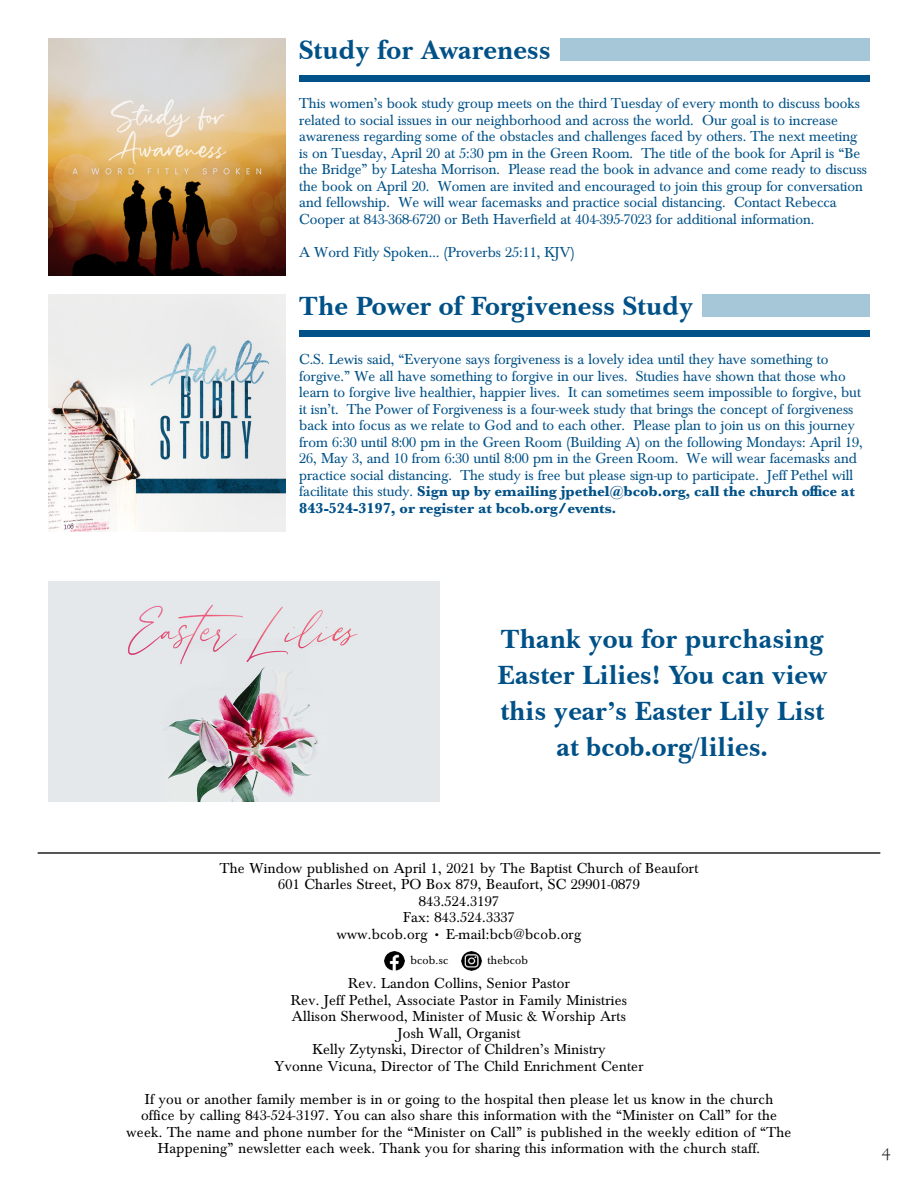
<style>
.page{position:relative;width:918px;height:1188px;background:#fff}
.page>*{position:absolute;margin:0;border:0;box-sizing:border-box;transform-origin:0 0}
.Headline{font:700 27px "Baskerville BT";color:#005187}
.t1{font:18px "ATC Agate";color:#231f20}
.t2{font:15px/16.5px "Baskerville";color:#005187}
.t3{font:15px/16.5px "Baskerville";letter-spacing:.02em;color:#000;text-align:center}
.t4{font:12px "Baskerville";letter-spacing:.02em;color:#000}
.s1{font-weight:700}
</style>
<div class="page">
<img style="left:385px;top:951px;width:19px;height:19px">
<img style="left:462px;top:951px;width:19px;height:19px">
<hr style="left:38px;top:852px;width:842px;height:2px;background:#231f20">
<div style="left:299px;top:75px;width:570px;height:6px;background:#005288"></div>
<img style="left:49px;top:39px;width:236px;height:236px">
<div style="left:299px;top:331px;width:570px;height:6px;background:#005288"></div>
<img style="left:49px;top:294px;width:236px;height:237px">
<div style="left:702px;top:294px;width:167px;height:23px;background:#a5c7d8"></div>
<div style="left:560px;top:39px;width:309px;height:22px;background:#a5c7d8"></div>
<img style="left:49px;top:582px;width:391px;height:220px">
<p class="Headline" style="left:299px;top:33px;width:253px">Study for Awareness</p>
<p class="t2" style="left:299px;top:96px;width:569px">This women’s book study group meets on the third Tuesday of every month to discuss books related to social issues in our neighborhood and across the world. Our goal is to increase awareness regarding some of the obstacles and challenges faced by others. The next meeting is on Tuesday, April 20 at 5:30 pm in the Green Room. The title of the book for April is “Be the Bridge” by Latesha Morrison. Please read the book in advance and come ready to discuss the book on April 20. Women are invited and encouraged to join this group for conversation and fellowship. We will wear facemasks and practice social distancing. Contact Rebecca Cooper at 843-368-6720 or Beth Haverfield at 404-395-7023 for additional information.</p>
<p class="t2" style="left:299px;top:244px;width:277px">A Word Fitly Spoken… (Proverbs 25:11, KJV)</p>
<p class="Headline" style="left:299px;top:289px;width:396px">The Power of Forgiveness Study</p>
<p class="t2" style="left:299px;top:352px;width:565px">C.S. Lewis said, “Everyone says forgiveness is a lovely idea until they have something to forgive.” We all have something to forgive in our lives. Studies have shown that those who learn to forgive live healthier, happier lives. It can sometimes seem impossible to forgive, but it isn’t. The Power of Forgiveness is a four-week study that brings the concept of forgiveness back into focus as we relate to God and to each other. Please plan to join us on this journey from 6:30 until 8:00 pm in the Green Room (Building A) on the following Mondays: April 19, 26, May 3, and 10 from 6:30 until 8:00 pm in the Green Room. We will wear facemasks and practice social distancing. The study is free but please sign-up to participate. Jeff Pethel will facilitate this study. <span class="s1">Sign up by emailing jpethel@bcob.org, call the church office at 843-524-3197, or register at bcob.org/events.</span></p>
<p class="Headline" style="left:501px;top:622px;width:325px">Thank you for purchasing</p>
<p class="Headline" style="left:497px;top:658px;width:332px">Easter Lilies! You can view</p>
<p class="Headline" style="left:500px;top:694px;width:325px">this year’s Easter Lily List</p>
<p class="Headline" style="left:557px;top:730px;width:213px">at bcob.org/lilies.</p>
<p class="t3" style="left:220px;top:860px;width:480px">The Window published on April 1, 2021 by The Baptist Church of Beaufort</p>
<p class="t3" style="left:278px;top:877px;width:363px">601 Charles Street, PO Box 879, Beaufort, SC 29901-0879</p>
<p class="t3" style="left:419px;top:893px;width:82px">843.524.3197</p>
<p class="t3" style="left:403px;top:910px;width:113px">Fax: 843.524.3337</p>
<p class="t3" style="left:337px;top:926px;width:246px">www.bcob.org • E-mail:bcb@bcob.org</p>
<p class="t3" style="left:348px;top:976px;width:223px">Rev. Landon Collins, Senior Pastor</p>
<p class="t3" style="left:291px;top:992px;width:338px">Rev. Jeff Pethel, Associate Pastor in Family Ministries</p>
<p class="t3" style="left:292px;top:1009px;width:336px">Allison Sherwood, Minister of Music &amp; Worship Arts</p>
<p class="t3" style="left:398px;top:1025px;width:124px">Josh Wall, Organist</p>
<p class="t3" style="left:312px;top:1042px;width:295px">Kelly Zytynski, Director of Children’s Ministry</p>
<p class="t3" style="left:275px;top:1058px;width:371px">Yvonne Vicuna, Director of The Child Enrichment Center</p>
<p class="t3" style="left:127px;top:1091px;width:666px">If you or another family member is in or going to the hospital then please let us know in the church office by calling 843-524-3197. You can also share this information with the “Minister on Call” for the week. The name and phone number for the “Minister on Call” is published in the weekly edition of “The Happening” newsletter each week. Thank you for sharing this information with the church staff.</p>
<p class="t4" style="left:410px;top:953px;width:39px">bcob.sc</p>
<p class="t4" style="left:488px;top:953px;width:42px">thebcob</p>
<p class="t1" style="left:882px;top:1145px;width:11px">4</p>
</div>
